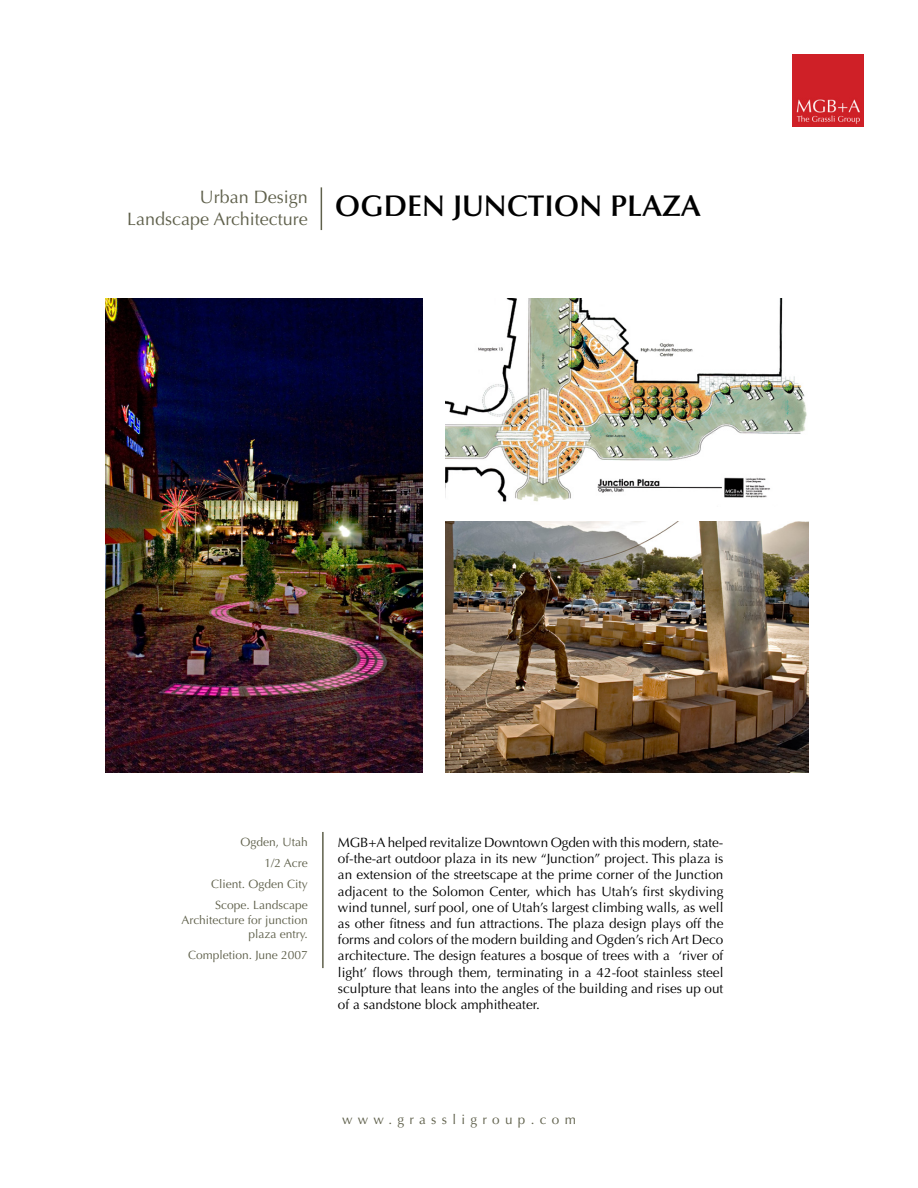
<style>
.page{position:relative;width:918px;height:1188px;background:#fff}
.page>*{position:absolute;margin:0;border:0;box-sizing:border-box;transform-origin:0 0}
.t1{font:600 30px "Optima LT Std";color:#000}
.t2{font:18px/21.6px "Optima";color:#5f604b;text-align:right}
.t3{font:13.5px/16.2px "Optima";color:#000;text-align:justify}
.t4{font:13.5px "Optima";letter-spacing:.395em;color:#5f604b}
.t5{font:12px/21.1px "Optima";color:#5f604b;text-align:right}
</style>
<div class="page">
<hr style="left:321px;top:187px;width:1px;height:43px;background:#5f604b">
<hr style="left:322px;top:832px;width:2px;height:136px;background:#5f604b">
<img style="left:792px;top:54px;width:72px;height:72px">
<img style="left:446px;top:522px;width:362px;height:251px">
<img style="left:106px;top:298px;width:316px;height:475px">
<img style="left:446px;top:298px;width:361px;height:204px">
<h2 class="t2" style="left:127px;top:186px;width:182px">Urban Design<br>Landscape Architecture</h2>
<h1 class="t1" style="left:335px;top:189px;width:367px">OGDEN JUNCTION PLAZA</h1>
<p class="t5" style="left:211px;top:832px;width:98px">Ogden, Utah<br>1/2 Acre<br>Client. Ogden City<br>Scope. Landscape</p>
<p class="t5" style="left:182px;top:913px;width:128px;line-height:14.4px">Architecture for junction plaza entry.</p>
<p class="t5" style="left:188px;top:945px;width:121px">Completion. June 2007</p>
<p class="t3" style="left:338px;top:835px;width:387px">MGB+A helped revitalize Downtown Ogden with this modern, state&shy;of-the-art outdoor plaza in its new “Junction” project. This plaza is an extension of the streetscape at the prime corner of the Junction adjacent to the Solomon Center, which has Utah’s first skydiving wind tunnel, surf pool, one of Utah’s largest climbing walls, as well as other fitness and fun attractions. The plaza design plays off the forms and colors of the modern building and Ogden’s rich Art Deco architecture. The design features a bosque of trees with a ‘river of light’ flows through them, terminating in a 42-foot stainless steel sculpture that leans into the angles of the building and rises up out of a sandstone block amphitheater.</p>
<p class="t4" style="left:342px;top:1112px;width:235px">www.grassligroup.com</p>
</div>
